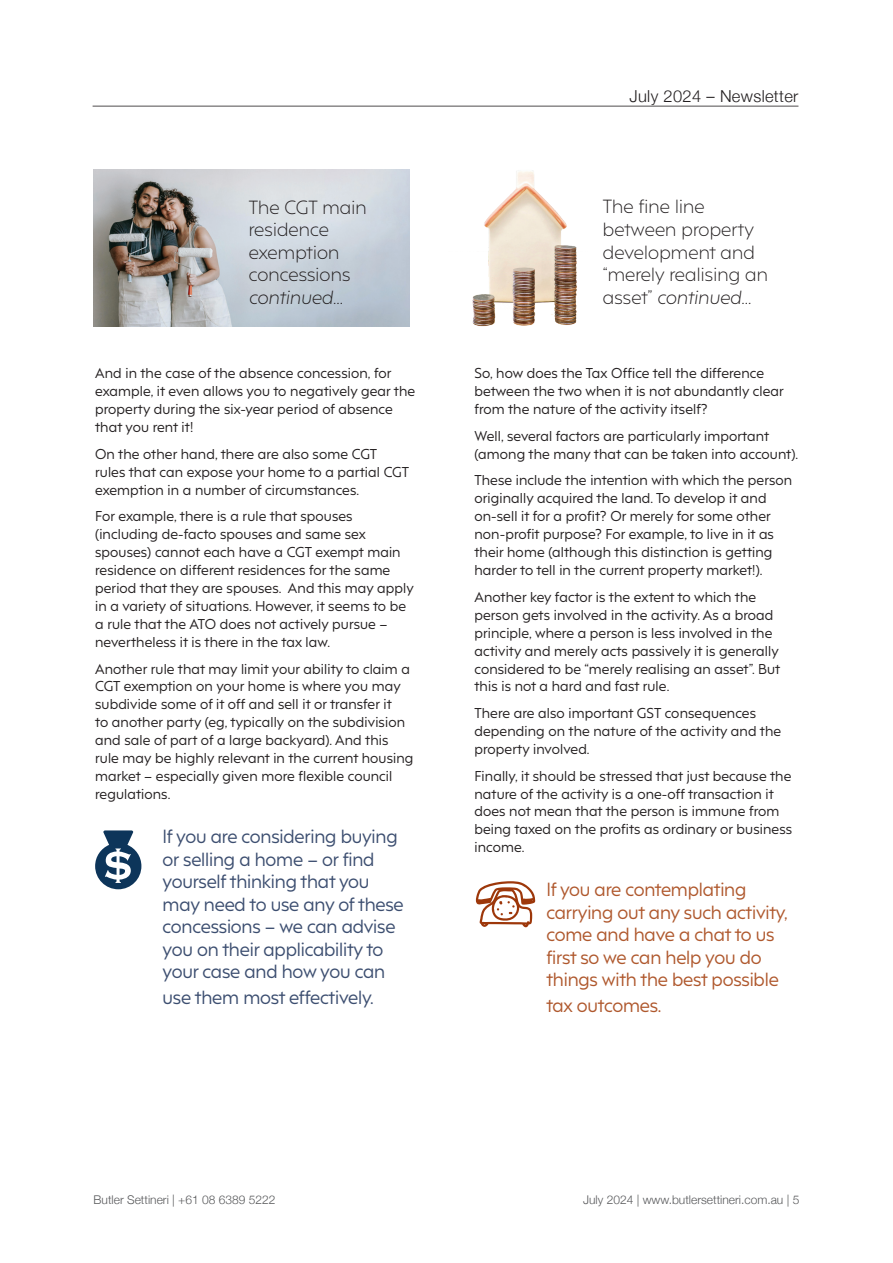
<style>
.page{position:relative;width:893px;height:1263px;background:#fff}
.page>*{position:absolute;margin:0;border:0;box-sizing:border-box;transform-origin:0 0}
.t1{font:88.5px "Modern Pictograms";color:#0d355a}
.t2{font:18px/22.5px "F37 Hooj";letter-spacing:-.01em;color:#3c4e70}
.t3{font:18px/22.5px "F37 Hooj";letter-spacing:-.01em;color:#af582d}
.t4{font:300 18px/22.5px "F37 Hooj";letter-spacing:.01em;color:#231f20}
.t5{font:italic 300 18px "F37 Hooj";letter-spacing:.01em;color:#231f20}
.t6{font:300 16.5px "Helvetica Neue";letter-spacing:.02em;color:#231f20}
.t7{font:13.5px/18px "F37 Hooj";letter-spacing:.01em;color:#231f20}
.t8{font:300 12px "Helvetica Neue";color:#57585a}
.s1{font-style:italic}
</style>
<div class="page">
<hr style="left:93px;top:106px;width:705px;height:1px;background:#231f20">
<img style="left:94px;top:169px;width:316px;height:157px">
<img style="left:472px;top:170px;width:105px;height:157px">
<h2 class="t4" style="left:249px;top:194px;width:119px">The CGT main residence exemption concessions</h2>
<h2 class="t5" style="left:249px;top:282px;width:96px">continued...</h2>
<p class="t7" style="left:95px;top:362px;width:322px">And in the case of the absence concession, for example, it even allows you to negatively gear the property during the six-year period of absence that you rent it!</p>
<p class="t7" style="left:95px;top:443px;width:315px">On the other hand, there are also some CGT rules that can expose your home to a partial CGT exemption in a number of circumstances.</p>
<p class="t7" style="left:95px;top:505px;width:320px">For example, there is a rule that spouses (including de-facto spouses and same sex spouses) cannot each have a CGT exempt main residence on different residences for the same period that they are spouses. And this may apply in a variety of situations. However, it seems to be a rule that the ATO does not actively pursue – nevertheless it is there in the tax law.</p>
<p class="t7" style="left:95px;top:658px;width:320px">Another rule that may limit your ability to claim a CGT exemption on your home is where you may subdivide some of it off and sell it or transfer it<br>to another party (eg, typically on the subdivision and sale of part of a large backyard). And this rule may be highly relevant in the current housing market – especially given more flexible council regulations.</p>
<h2 class="t2" style="left:163px;top:823px;width:243px">If you are considering buying or selling a home – or find yourself thinking that you may need to use any of these concessions – we can advise you on their applicability to your case and how you can</h2>
<h2 class="t2" style="left:163px;top:984px;width:213px">use them most effectively.</h2>
<h1 class="t1" style="left:90px;top:816px;width:58px">$</h1>
<p class="t6" style="left:629px;top:83px;width:170px">July 2024 – Newsletter</p>
<h2 class="t4" style="left:603px;top:194px;width:167px">The fine line between property development and “merely realising an asset” <span class="s1">continued...</span></h2>
<p class="t7" style="left:474px;top:362px;width:311px">So, how does the Tax Office tell the difference between the two when it is not abundantly clear from the nature of the activity itself?</p>
<p class="t7" style="left:474px;top:425px;width:325px">Well, several factors are particularly important (among the many that can be taken into account).</p>
<p class="t7" style="left:474px;top:469px;width:319px">These include the intention with which the person originally acquired the land. To develop it and on-sell it for a profit? Or merely for some other non-profit purpose? For example, to live in it as their home (although this distinction is getting harder to tell in the current property market!).</p>
<p class="t7" style="left:474px;top:586px;width:307px">Another key factor is the extent to which the person gets involved in the activity. As a broad principle, where a person is less involved in the activity and merely acts passively it is generally considered to be “merely realising an asset”. But this is not a hard and fast rule.</p>
<p class="t7" style="left:474px;top:702px;width:308px">There are also important GST consequences depending on the nature of the activity and the property involved.</p>
<p class="t7" style="left:474px;top:765px;width:319px">Finally, it should be stressed that just because the nature of the activity is a one-off transaction it does not mean that the person is immune from being taxed on the profits as ordinary or business income.</p>
<h2 class="t3" style="left:546px;top:876px;width:243px">If you are contemplating carrying out any such activity, come and have a chat to us first so we can help you do things with the best possible</h2>
<h2 class="t3" style="left:546px;top:992px;width:116px">tax outcomes.</h2>
<p class="t8" style="left:94px;top:1190px;width:183px">Butler Settineri | +61 08 6389 5222</p>
<p class="t8" style="left:583px;top:1190px;width:218px">July 2024 | www.butlersettineri.com.au | 5</p>
</div>
